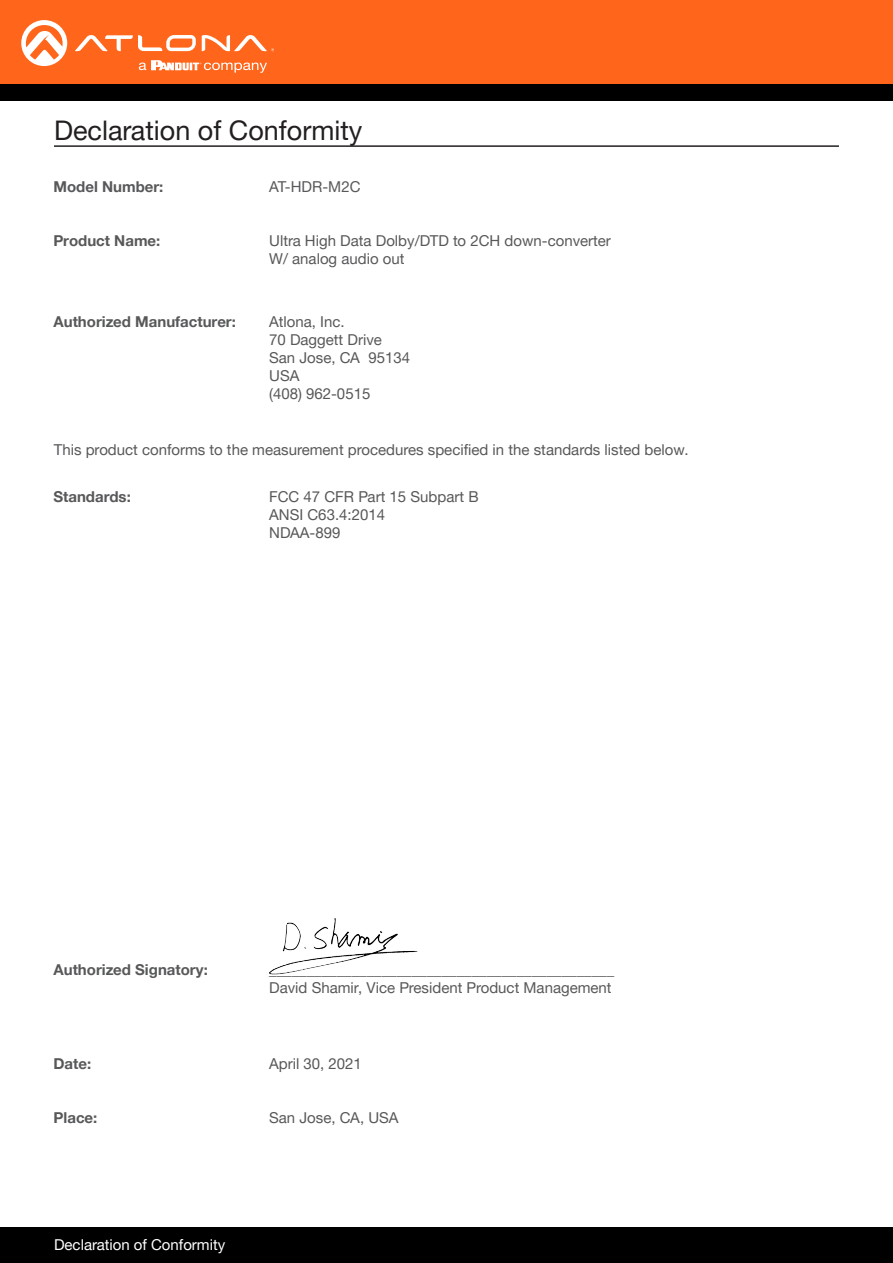
<style>
.page{position:relative;width:893px;height:1263px;background:#fff}
.page>*{position:absolute;margin:0;border:0;box-sizing:border-box;transform-origin:0 0}
.Section_Header{font:27px "Helvetica Neue LTW1 G";color:#231f20}
.General_Text{font:15px/18px "Helvetica Neue LTW1 G";color:#57585a}
.Unit_Commands{font:700 15px "Helvetica Neue LTW1 G";color:#57585a}
.Unit_Command_Descrip{font:15px "Helvetica Neue LTW1 G";color:#57585a}
.t1{font:15px "Helvetica Neue LTW1 G";color:#fff}
</style>
<div class="page">
<div style="left:0;top:1227px;width:893px;height:36px;background:#000"></div>
<div style="left:0;top:0;width:893px;height:84px;background:#ff661c"></div>
<div style="left:0;top:84px;width:893px;height:16px;background:#000"></div>
<svg style="left:75px;top:35px;width:121px;height:16px"></svg>
<svg style="left:202px;top:35px;width:72px;height:16px"></svg>
<svg style="left:21px;top:20px;width:46px;height:46px"></svg>
<svg style="left:139px;top:60px;width:128px;height:13px"></svg>
<hr style="left:54px;top:145px;width:785px;height:2px;background:#231f20">
<img style="left:269px;top:918px;width:149px;height:57px">
<p class="Section_Header" style="left:54px;top:114px;width:310px">Declaration of Conformity</p>
<p class="Unit_Commands" style="left:54px;top:177px;width:111px">Model Number:</p>
<p class="General_Text" style="left:269px;top:177px;width:93px">AT-HDR-M2C</p>
<p class="Unit_Commands" style="left:54px;top:231px;width:108px">Product Name:</p>
<p class="General_Text" style="left:269px;top:231px;width:343px">Ultra High Data Dolby/DTD to 2CH down-converter<br>W/ analog audio out</p>
<p class="Unit_Commands" style="left:54px;top:312px;width:184px">Authorized Manufacturer:</p>
<p class="General_Text" style="left:269px;top:312px;width:77px">Atlona, Inc.</p>
<p class="General_Text" style="left:269px;top:330px;width:114px">70 Daggett Drive</p>
<p class="General_Text" style="left:269px;top:348px;width:142px">San Jose, CA 95134</p>
<p class="General_Text" style="left:269px;top:366px;width:32px">USA</p>
<p class="General_Text" style="left:269px;top:384px;width:103px">(408) 962-0515</p>
<p class="Unit_Command_Descrip" style="left:54px;top:440px;width:636px">This product conforms to the measurement procedures specified in the standards listed below.</p>
<p class="Unit_Commands" style="left:54px;top:488px;width:79px">Standards:</p>
<p class="General_Text" style="left:269px;top:488px;width:211px">FCC 47 CFR Part 15 Subpart B</p>
<p class="General_Text" style="left:269px;top:506px;width:117px">ANSI C63.4:2014</p>
<p class="General_Text" style="left:269px;top:524px;width:73px">NDAA-899</p>
<p class="Unit_Commands" style="left:54px;top:960px;width:156px">Authorized Signatory:</p>
<p class="General_Text" style="left:269px;top:960px;width:346px">______________________________________________</p>
<p class="General_Text" style="left:269px;top:978px;width:344px">David Shamir, Vice President Product Management</p>
<p class="Unit_Commands" style="left:54px;top:1055px;width:39px">Date:</p>
<p class="General_Text" style="left:269px;top:1055px;width:94px">April 30, 2021</p>
<p class="Unit_Commands" style="left:54px;top:1109px;width:45px">Place:</p>
<p class="General_Text" style="left:269px;top:1109px;width:131px">San Jose, CA, USA</p>
<p class="t1" style="left:54px;top:1235px;width:173px">Declaration of Conformity</p>
</div>
